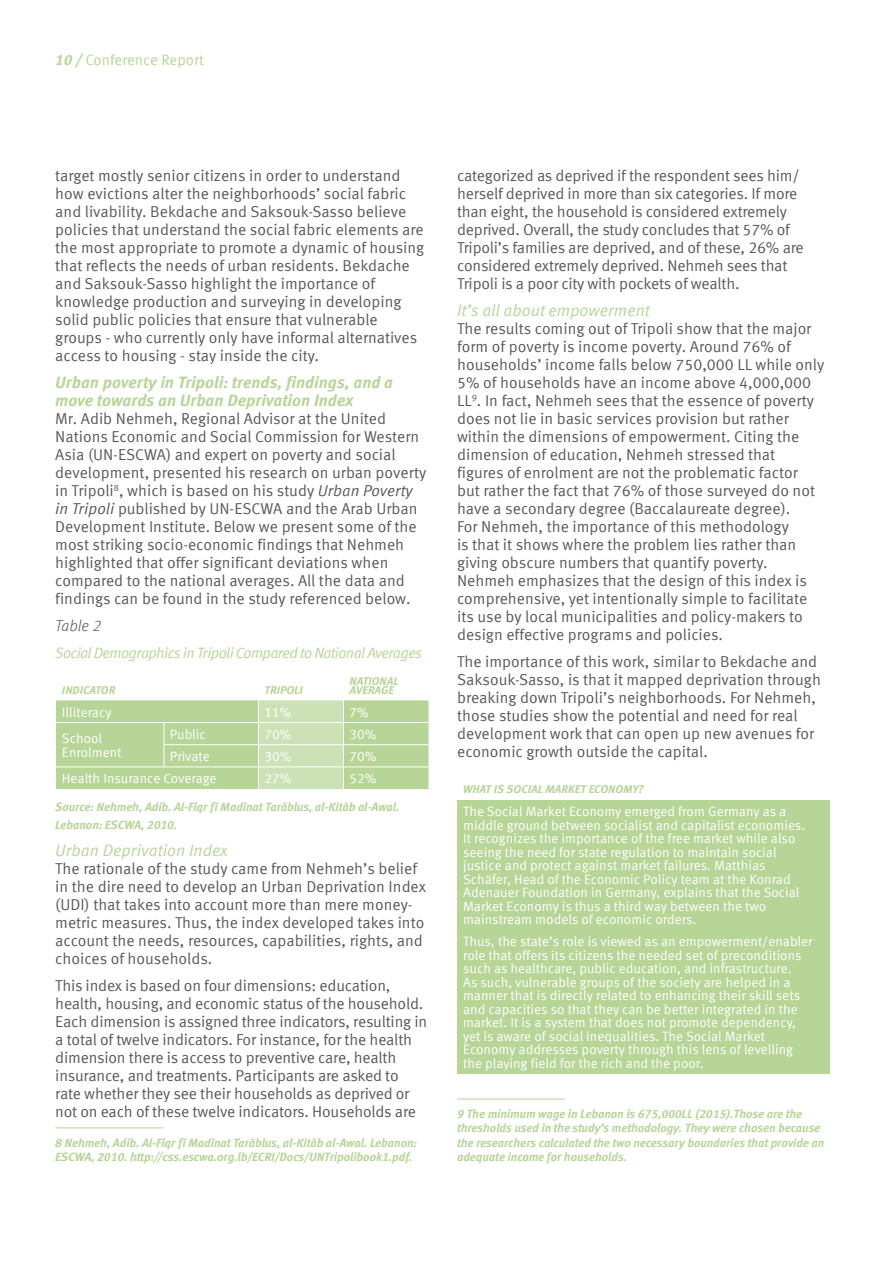
<style>
.page{position:relative;width:893px;height:1263px;background:#fff}
.page>*{position:absolute;margin:0;border:0;box-sizing:border-box;transform-origin:0 0}
.t1{font:italic 700 16.5px/18px "Meta Offc Pro";color:#b8d598}
.t2{font:16.5px "Meta Offc Pro Norm Ita";color:#b8d598}
.t3{font:15.75px/18px "Meta Offc Pro Norm";color:#58595b}
.t4{font:italic 300 15.75px "Meta Offc Pro";letter-spacing:-.005em;color:#58595b}
.t5{font:15px "Meta Offc Pro Norm Ita";letter-spacing:-.04em;color:#b8d598}
.t6{font:15px "Meta Offc Pro Norm";color:#b8d598}
.t7{font:13.5px/13.5px "Meta Offc Pro Norm";color:#fff}
.t8{font:italic 700 12px/14.4px "Meta Offc Pro";letter-spacing:-.01em;color:#b8d598}
.t9{font:italic 700 11.25px/9px "Meta Offc Pro";color:#b8d598}
.s1{font-family:"Meta Offc Pro";font-weight:700;font-style:italic}
.s2{font-family:"Meta Offc Pro Norm Ita"}
</style>
<div class="page">
<svg style="left:56px;top:700px;width:373px;height:89px;background:#bfd9a2"></svg>
<hr style="left:343px;top:767px;width:86px;height:1px;background:#fff">
<hr style="left:55px;top:1127px;width:108px;height:1px;background:#b8d598">
<div style="left:457px;top:800px;width:372px;height:274px;background:#b8d598"></div>
<hr style="left:457px;top:1099px;width:108px;height:1px;background:#b8d598">
<p class="t6" style="left:55px;top:49px;width:150px"><span class="s1">10 /</span> Conference Report</p>
<p class="t3" style="left:55px;top:166px;width:371px">target mostly senior citizens in order to understand how evictions alter the neighborhoods’ social fabric and livability. Bekdache and Saksouk-Sasso believe policies that understand the social fabric elements are the most appropriate to promote a dynamic of housing that reflects the needs of urban residents. Bekdache and Saksouk-Sasso highlight the importance of knowledge production and surveying in developing solid public policies that ensure that vulnerable groups - who currently only have informal alternatives access to housing - stay inside the city.</p>
<p class="t1" style="left:55px;top:372px;width:339px">Urban poverty in Tripoli: trends, findings, and a move towards an Urban Deprivation Index</p>
<p class="t3" style="left:55px;top:409px;width:372px">Mr. Adib Nehmeh, Regional Advisor at the United Nations Economic and Social Commission for Western Asia (UN-ESCWA) and expert on poverty and social development, presented his research on urban poverty in Tripoli<sup>8</sup>, which is based on his study <span class="s2">Urban Poverty in Tripoli</span> published by UN-ESCWA and the Arab Urban Development Institute. Below we present some of the most striking socio-economic findings that Nehmeh highlighted that offer significant deviations when compared to the national averages. All the data and findings can be found in the study referenced below.</p>
<p class="t4" style="left:55px;top:614px;width:48px">Table 2</p>
<p class="t5" style="left:55px;top:642px;width:368px">Social Demographics in Tripoli Compared to National Averages</p>
<p class="t9" style="left:62px;top:685px;width:55px">Indicator</p>
<p class="t9" style="left:264px;top:685px;width:40px">Tripoli</p>
<p class="t9" style="left:349px;top:676px;width:51px">National<br>Average</p>
<p class="t7" style="left:62px;top:704px;width:51px">Illiteracy</p>
<p class="t7" style="left:264px;top:704px;width:28px">11%</p>
<p class="t7" style="left:349px;top:704px;width:21px">7%</p>
<p class="t7" style="left:62px;top:731px;width:61px">School<br>Enrolment</p>
<p class="t7" style="left:170px;top:726px;width:37px">Public</p>
<p class="t7" style="left:264px;top:726px;width:28px">70%</p>
<p class="t7" style="left:349px;top:726px;width:28px">30%</p>
<p class="t7" style="left:170px;top:749px;width:41px">Private</p>
<p class="t7" style="left:264px;top:749px;width:28px">30%</p>
<p class="t7" style="left:349px;top:749px;width:28px">70%</p>
<p class="t7" style="left:62px;top:771px;width:156px">Health Insurance Coverage</p>
<p class="t7" style="left:264px;top:771px;width:28px">27%</p>
<p class="t7" style="left:349px;top:771px;width:28px">52%</p>
<p class="t8" style="left:55px;top:797px;width:346px;line-height:18px">Source: Nehmeh, Adib. Al-Fiqr fī Madīnat Tarāblus, al-Kitāb al-Awal.<br>Lebanon: ESCWA, 2010.</p>
<p class="t2" style="left:55px;top:838px;width:173px">Urban Deprivation Index</p>
<p class="t3" style="left:55px;top:859px;width:372px">The rationale of the study came from Nehmeh’s belief in the dire need to develop an Urban Deprivation Index (UDI) that takes into account more than mere money&shy;metric measures. Thus, the index developed takes into account the needs, resources, capabilities, rights, and choices of households.</p>
<p class="t3" style="left:55px;top:976px;width:374px">This index is based on four dimensions: education, health, housing, and economic status of the household.<br>Each dimension is assigned three indicators, resulting in a total of twelve indicators. For instance, for the health dimension there is access to preventive care, health insurance, and treatments. Participants are asked to rate whether they see their households as deprived or not on each of these twelve indicators. Households are</p>
<p class="t8" style="left:55px;top:1134px;width:363px">8 Nehmeh, Adib. Al-Fiqr fī Madīnat Tarāblus, al-Kitāb al-Awal. Lebanon:<br>ESCWA, 2010. http://css.escwa.org.lb/ECRI/Docs/UNTripolibook1.pdf.</p>
<p class="t3" style="left:457px;top:166px;width:348px">categorized as deprived if the respondent sees him/ herself deprived in more than six categories. If more than eight, the household is considered extremely deprived. Overall, the study concludes that 57% of Tripoli’s families are deprived, and of these, 26% are considered extremely deprived. Nehmeh sees that Tripoli is a poor city with pockets of wealth.</p>
<p class="t2" style="left:457px;top:298px;width:194px">It’s all about empowerment</p>
<p class="t3" style="left:457px;top:319px;width:369px">The results coming out of Tripoli show that the major form of poverty is income poverty. Around 76% of households’ income falls below 750,000 LL while only 5% of households have an income above 4,000,000<br>LL<sup>9</sup>. In fact, Nehmeh sees that the essence of poverty does not lie in basic services provision but rather within the dimensions of empowerment. Citing the dimension of education, Nehmeh stressed that figures of enrolment are not the problematic factor but rather the fact that 76% of those surveyed do not have a secondary degree (Baccalaureate degree).<br>For Nehmeh, the importance of this methodology<br>is that it shows where the problem lies rather than giving obscure numbers that quantify poverty.<br>Nehmeh emphasizes that the design of this index is comprehensive, yet intentionally simple to facilitate its use by local municipalities and policy-makers to design effective programs and policies.</p>
<p class="t3" style="left:457px;top:652px;width:365px">The importance of this work, similar to Bekdache and Saksouk-Sasso, is that it mapped deprivation through breaking down Tripoli’s neighborhoods. For Nehmeh, those studies show the potential and need for real development work that can open up new avenues for economic growth outside the capital.</p>
<p class="t9" style="left:463px;top:784px;width:182px">What is Social Market Economy?</p>
<p class="t7" style="left:463px;top:804px;width:344px">The Social Market Economy emerged from Germany as a middle ground between socialist and capitalist economies.<br>It recognizes the importance of the free market while also seeing the need for state regulation to maintain social justice and protect against market failures. Matthias Schäfer, Head of the Economic Policy team at the Konrad Adenauer Foundation in Germany, explains that the Social Market Economy is thus a third way between the two mainstream models of economic orders.</p>
<p class="t7" style="left:463px;top:934px;width:351px">Thus, the state’s role is viewed as an empowerment/enabler role that offers its citizens the needed set of preconditions such as healthcare, public education, and infrastructure.<br>As such, vulnerable groups of the society are helped in a manner that is directly related to enhancing their skill sets and capacities so that they can be better integrated in the market. It is a system that does not promote dependency, yet is aware of social inequalities. The Social Market Economy addresses poverty through this lens of levelling the playing field for the rich and the poor.</p>
<p class="t8" style="left:457px;top:1105px;width:369px">9 The minimum wage in Lebanon is 675,000LL (2015).Those are the thresholds used in the study’s methodology. They were chosen because the researchers calculated the two necessary boundaries that provide an adequate income for households.</p>
</div>
